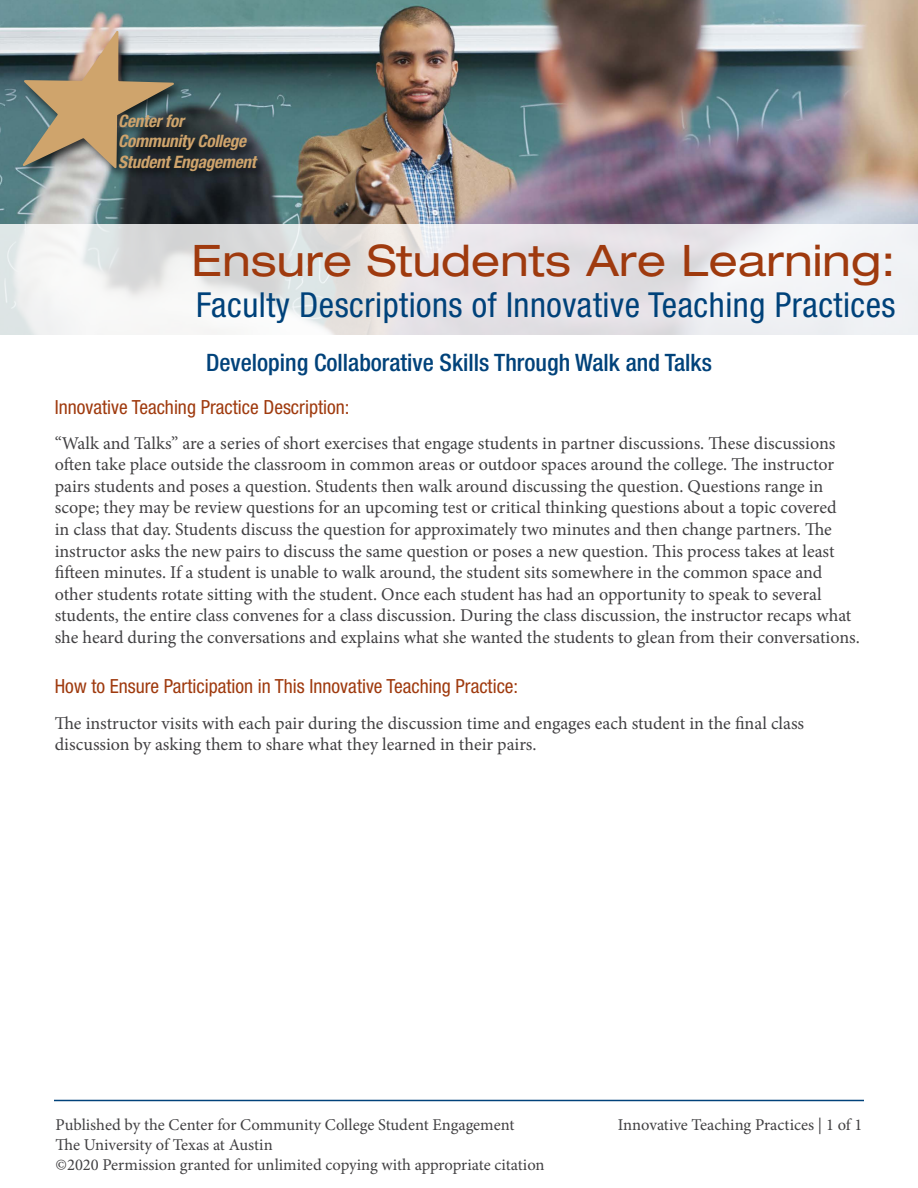
<style>
.page{position:relative;width:918px;height:1188px;background:#fff}
.page>*{position:absolute;margin:0;border:0;box-sizing:border-box;transform-origin:0 0}
.t1{font:expanded 43.5px "Helvetica Neue LT Std";letter-spacing:.005em;color:#9f3a0e}
.t2{font:condensed 34.5px "Helvetica Neue LT Std";letter-spacing:.015em;color:#00427a}
.t3{font:500 condensed 24px "Helvetica Neue LT Std";color:#00427a}
.t4{font:condensed 19.5px "Helvetica Neue LT Std";color:#9f3a0e}
.t5{font:18px/21.6px "Minion Pro";color:#414042}
.t6{font:italic 700 condensed 17.1px/20.5px "Helvetica Neue LT Std";letter-spacing:-.015em;color:#cfa46c}
.t7{font:16.5px/19.8px "Minion Pro";color:#414042}
</style>
<div class="page">
<hr style="left:54px;top:1100px;width:810px;height:1px;background:#00427a">
<img style="left:0;top:0;width:918px;height:224px">
<svg style="left:0;top:224px;width:918px;height:111px"></svg>
<div style="left:20px;top:28px;width:250px;height:155px;background:#000;opacity:.75"></div>
<svg style="left:22px;top:31px;width:152px;height:138px;background:#8c8573"></svg>
<p class="t6" style="left:118px;top:110px;width:139px">Center for<br>Community College<br>Student Engagement</p>
<h1 class="t1" style="left:192px;top:234px;width:706px">Ensure Students Are Learning:</h1>
<h2 class="t2" style="left:196px;top:285px;width:701px">Faculty Descriptions of Innovative Teaching Practices</h2>
<h3 class="t3" style="left:206px;top:348px;width:507px">Developing Collaborative Skills Through Walk and Talks</h3>
<p class="t4" style="left:55px;top:395px;width:296px">Innovative Teaching Practice Description:</p>
<p class="t5" style="left:55px;top:432px;width:807px">“Walk and Talks” are a series of short exercises that engage students in partner discussions. These discussions often take place outside the classroom in common areas or outdoor spaces around the college. The instructor pairs students and poses a question. Students then walk around discussing the question. Questions range in scope; they may be review questions for an upcoming test or critical thinking questions about a topic covered<br>in class that day. Students discuss the question for approximately two minutes and then change partners. The instructor asks the new pairs to discuss the same question or poses a new question. This process takes at least fifteen minutes. If a student is unable to walk around, the student sits somewhere in the common space and other students rotate sitting with the student. Once each student has had an opportunity to speak to several students, the entire class convenes for a class discussion. During the class discussion, the instructor recaps what she heard during the conversations and explains what she wanted the students to glean from their conversations.</p>
<p class="t4" style="left:55px;top:675px;width:465px">How to Ensure Participation in This Innovative Teaching Practice:</p>
<p class="t5" style="left:55px;top:712px;width:751px">The instructor visits with each pair during the discussion time and engages each student in the final class discussion by asking them to share what they learned in their pairs.</p>
<p class="t7" style="left:56px;top:1115px;width:460px">Published by the Center for Community College Student Engagement</p>
<p class="t7" style="left:618px;top:1115px;width:246px">Innovative Teaching Practices | 1 of 1</p>
<p class="t7" style="left:56px;top:1135px;width:491px">The University of Texas at Austin<br>©2020 Permission granted for unlimited copying with appropriate citation</p>
</div>
